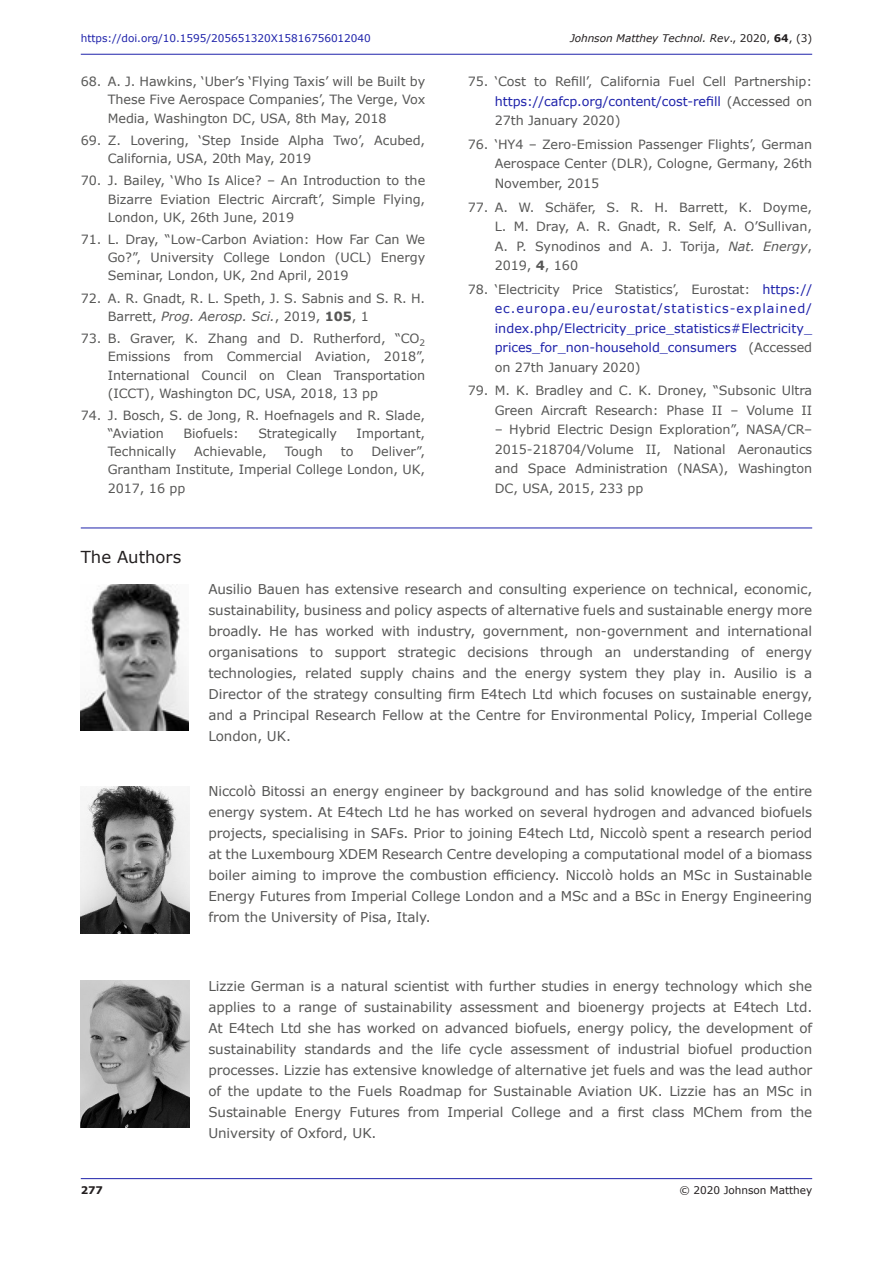
<style>
.page{position:relative;width:893px;height:1263px;background:#fff}
.page>*{position:absolute;margin:0;border:0;box-sizing:border-box;transform-origin:0 0}
.The_author_head_at_t{font:16.5px "Verdana";color:#231f20}
.Author_profile_at_th{font:13.5px/21px "Verdana";letter-spacing:-.005em;color:#575756;text-align:justify}
.t1{font:12.75px/18.1px "Verdana";letter-spacing:-.005em;color:#575756;text-align:justify}
.t2{font:12.75px/19.5px "Verdana";letter-spacing:-.005em;color:#1e22aa;text-align:justify}
.t3{font:10.5px "Verdana";letter-spacing:-.005em;color:#1e22aa}
.t4{font:italic 10.5px "Verdana";letter-spacing:-.005em;color:#231f20}
.t5{font:10.5px "Verdana";letter-spacing:-.005em;color:#231f20}
.t6{font:700 10.5px "Verdana";color:#231f20}
.s1{font-style:normal}
.s2{font-weight:700;font-style:normal}
.s3{font-style:italic}
.s4{font-weight:700}
.s5{color:#1e22aa}
.s6{color:#575756}
</style>
<div class="page">
<hr style="left:81px;top:1178px;width:731px;height:1px;background:#1e22aa">
<hr style="left:81px;top:54px;width:731px;height:1px;background:#1e22aa">
<img style="left:81px;top:584px;width:108px;height:146px">
<img style="left:81px;top:786px;width:108px;height:147px">
<hr style="left:81px;top:528px;width:731px;height:1px;background:#1e22aa">
<img style="left:81px;top:981px;width:108px;height:147px">
<p class="t3" style="left:81px;top:31px;width:291px">https://doi.org/10.1595/205651320X15816756012040</p>
<p class="t4" style="left:570px;top:31px;width:244px">Johnson Matthey Technol. Rev<span class="s1">., 2020,</span> <span class="s2">64</span><span class="s1">, (3)</span></p>
<p class="t1" style="left:108px;top:72px;width:319px;text-indent:-27px">68. A. J. Hawkins, ‘Uber’s ‘Flying Taxis’ will be Built by These Five Aerospace Companies’, The Verge, Vox Media, Washington DC, USA, 8th May, 2018</p>
<p class="t1" style="left:108px;top:131px;width:319px;text-indent:-27px">69. Z. Lovering, ‘Step Inside Alpha Two’, Acubed,<br>California, USA, 20th May, 2019</p>
<p class="t1" style="left:108px;top:172px;width:319px;text-indent:-27px">70. J. Bailey, ‘Who Is Alice? – An Introduction to the Bizarre Eviation Electric Aircraft’, Simple Flying, London, UK, 26th June, 2019</p>
<p class="t1" style="left:108px;top:230px;width:319px;text-indent:-27px">71. L. Dray, “Low-Carbon Aviation: How Far Can We Go?”, University College London (UCL) Energy Seminar, London, UK, 2nd April, 2019</p>
<p class="t1" style="left:108px;top:289px;width:319px;text-indent:-27px">72. A. R. Gnadt, R. L. Speth, J. S. Sabnis and S. R. H.<br>Barrett, <span class="s3">Prog. Aerosp. Sci.</span>, 2019, <span class="s4">105</span>, 1</p>
<p class="t1" style="left:108px;top:329px;width:319px;text-indent:-27px">73. B. Graver, K. Zhang and D. Rutherford, “CO<sub>2<br></sub>Emissions from Commercial Aviation, 2018”, International Council on Clean Transportation (ICCT), Washington DC, USA, 2018, 13 pp</p>
<p class="t1" style="left:108px;top:406px;width:319px;text-indent:-27px">74. J. Bosch, S. de Jong, R. Hoefnagels and R. Slade, “Aviation</p>
<p class="t1" style="left:495px;top:72px;width:319px;line-height:19.5px;text-indent:-27px">75. ‘Cost to Refill’, California Fuel Cell Partnership: <span class="s5">https://cafcp.org/content/cost-refill</span> (Accessed on 27th January 2020)</p>
<p class="t1" style="left:495px;top:134px;width:319px;line-height:19.5px;text-indent:-27px">76. ‘HY4 – Zero-Emission Passenger Flights’, German Aerospace Center (DLR), Cologne, Germany, 26th November, 2015</p>
<p class="t1" style="left:495px;top:197px;width:319px;line-height:19.5px;text-indent:-27px">77. A. W. Schäfer, S. R. H. Barrett, K. Doyme, L. M. Dray, A. R. Gnadt, R. Self, A. O’Sullivan, A. P. Synodinos and A. J. Torija, <span class="s3">Nat. Energy</span>, 2019, <span class="s4">4</span>, 160</p>
<p class="t2" style="left:495px;top:279px;width:319px;text-indent:-27px"><span class="s6">78. ‘Electricity Price Statistics’, Eurostat:</span> https:// ec.europa.eu/eurostat/statistics-explained/ index.php/Electricity_price_statistics#Electricity_ prices_for_non-household_consumers <span class="s6">(Accessed on 27th January 2020)</span></p>
<p class="t1" style="left:468px;top:381px;width:346px;line-height:19.5px;text-align:right">79. M. K. Bradley and C. K. Droney, “Subsonic Ultra<br>Green Aircraft Research: Phase II – Volume II</p>
<p class="t1" style="left:495px;top:420px;width:319px;line-height:19.5px">– Hybrid Electric Design Exploration”, NASA/CR– 2015-218704/Volume II, National Aeronautics and Space Administration (NASA), Washington DC, USA, 2015, 233 pp</p>
<p class="t1" style="left:183px;top:424px;width:57px">Biofuels:</p>
<p class="t1" style="left:258px;top:424px;width:80px">Strategically</p>
<p class="t1" style="left:356px;top:424px;width:70px">Important,</p>
<p class="t1" style="left:108px;top:442px;width:70px">Technically</p>
<p class="t1" style="left:194px;top:442px;width:74px">Achievable,</p>
<p class="t1" style="left:285px;top:442px;width:40px">Tough</p>
<p class="t1" style="left:341px;top:442px;width:14px">to</p>
<p class="t1" style="left:108px;top:442px;width:319px;text-indent:264px">Deliver”, Grantham Institute, Imperial College London, UK, 2017, 16 pp</p>
<p class="The_author_head_at_t" style="left:81px;top:545px;width:102px">The Authors</p>
<p class="Author_profile_at_th" style="left:208px;top:579px;width:605px">Ausilio Bauen has extensive research and consulting experience on technical, economic, sustainability, business and policy aspects of alternative fuels and sustainable energy more broadly. He has worked with industry, government, non-government and international organisations to support strategic decisions through an understanding of energy technologies, related supply chains and the energy system they play in. Ausilio is a Director of the strategy consulting firm E4tech Ltd which focuses on sustainable energy, and a Principal Research Fellow at the Centre for Environmental Policy, Imperial College London, UK.</p>
<p class="Author_profile_at_th" style="left:208px;top:781px;width:605px">Niccolò Bitossi an energy engineer by background and has solid knowledge of the entire energy system. At E4tech Ltd he has worked on several hydrogen and advanced biofuels projects, specialising in SAFs. Prior to joining E4tech Ltd, Niccolò spent a research period at the Luxembourg XDEM Research Centre developing a computational model of a biomass boiler aiming to improve the combustion efficiency. Niccolò holds an MSc in Sustainable Energy Futures from Imperial College London and a MSc and a BSc in Energy Engineering from the University of Pisa, Italy.</p>
<p class="Author_profile_at_th" style="left:208px;top:976px;width:605px">Lizzie German is a natural scientist with further studies in energy technology which she applies to a range of sustainability assessment and bioenergy projects at E4tech Ltd.<br>At E4tech Ltd she has worked on advanced biofuels, energy policy, the development of sustainability standards and the life cycle assessment of industrial biofuel production processes. Lizzie has extensive knowledge of alternative jet fuels and was the lead author of the update to the Fuels Roadmap for Sustainable Aviation UK. Lizzie has an MSc in Sustainable Energy Futures from Imperial College and a first class MChem from the University of Oxford, UK.</p>
<p class="t6" style="left:81px;top:1183px;width:24px">277</p>
<p class="t5" style="left:679px;top:1183px;width:134px">© 2020 Johnson Matthey</p>
</div>
